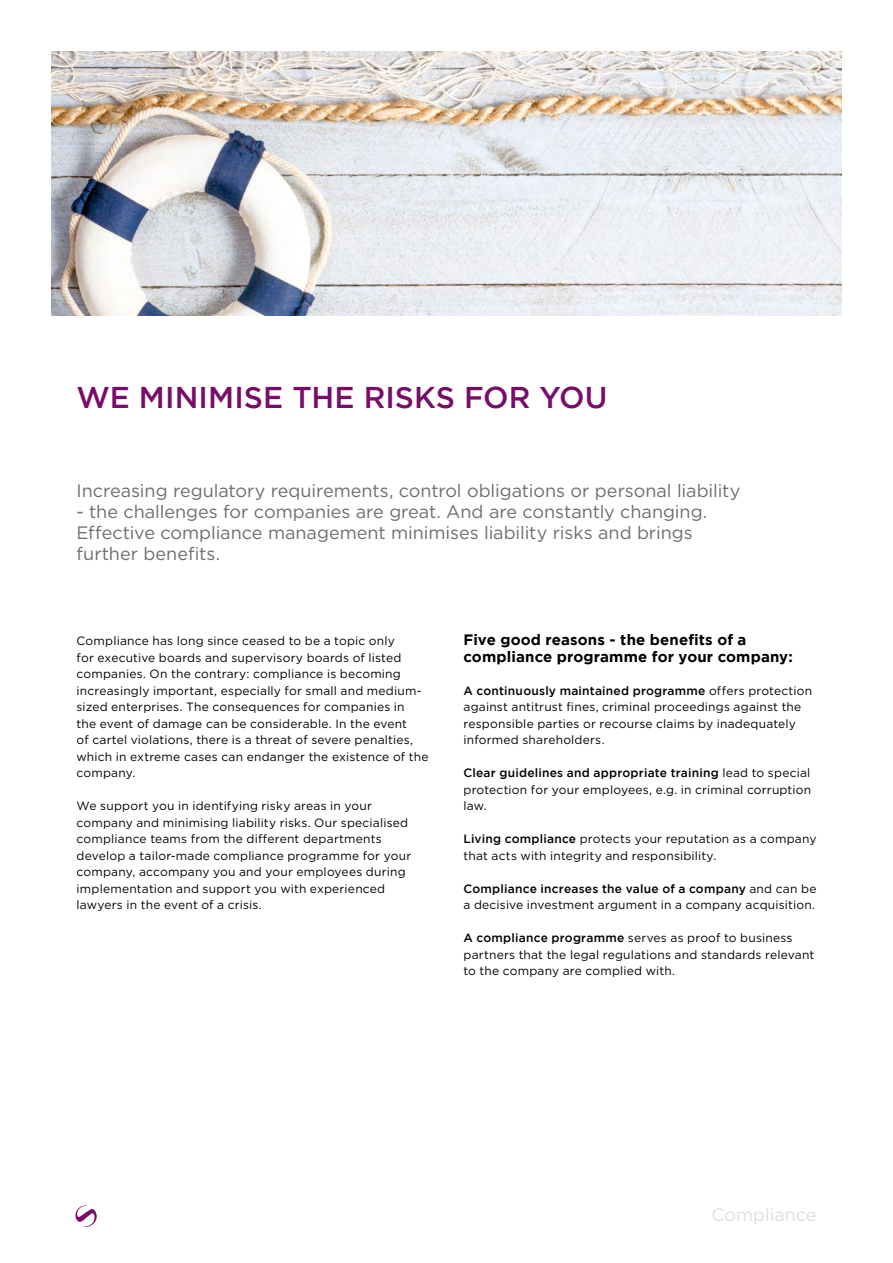
<style>
.page{position:relative;width:893px;height:1263px;background:#fff}
.page>*{position:absolute;margin:0;border:0;box-sizing:border-box;transform-origin:0 0}
.t1{font:500 30px "Gotham";letter-spacing:.005em;color:#790c68}
.t2{font:18px/21px "Gotham HTF";color:#6e6e6e}
.t3{font:17.85px "Gotham HTF";color:#dedfdf}
.t4{font:15px/16.5px "Gotham HTF Bold 2";letter-spacing:.01em;color:#000}
.t5{font:12px/16.5px "Gotham HTF";letter-spacing:.015em;color:#000}
.t6{font:12px "Gotham HTF Medium 2";letter-spacing:.02em;color:#000}
.s1{font-family:"Gotham HTF"}
.s2{font-family:"Gotham HTF Medium 2"}
</style>
<div class="page">
<svg style="left:75px;top:1205px;width:22px;height:22px"></svg>
<img style="left:51px;top:51px;width:791px;height:264px">
<h1 class="t1" style="left:77px;top:380px;width:533px">WE MINIMISE THE RISKS FOR YOU</h1>
<h2 class="t2" style="left:77px;top:479px;width:665px">Increasing regulatory requirements, control obligations or personal liability</h2>
<h2 class="t2" style="left:77px;top:500px;width:632px">- the challenges for companies are great. And are constantly changing.<br>Effective compliance management minimises liability risks and brings further benefits.</h2>
<p class="t5" style="left:77px;top:632px;width:353px">Compliance has long since ceased to be a topic only<br>for executive boards and supervisory boards of listed companies. On the contrary: compliance is becoming increasingly important, especially for small and medium&shy;sized enterprises. The consequences for companies in<br>the event of damage can be considerable. In the event<br>of cartel violations, there is a threat of severe penalties, which in extreme cases can endanger the existence of the company.</p>
<p class="t5" style="left:77px;top:797px;width:336px">We support you in identifying risky areas in your company and minimising liability risks. Our specialised compliance teams from the different departments develop a tailor-made compliance programme for your company, accompany you and your employees during implementation and support you with experienced lawyers in the event of a crisis.</p>
<p class="t4" style="left:463px;top:631px;width:331px">Five good reasons - the benefits of a compliance programme for your company:</p>
<p class="t6" style="left:463px;top:683px;width:350px">A continuously maintained programme <span class="s1">offers protection</span></p>
<p class="t5" style="left:463px;top:698px;width:339px">against antitrust fines, criminal proceedings against the responsible parties or recourse claims by inadequately informed shareholders.</p>
<p class="t6" style="left:463px;top:766px;width:348px">Clear guidelines and appropriate training <span class="s1">lead to special</span></p>
<p class="t5" style="left:463px;top:781px;width:349px">protection for your employees, e.g. in criminal corruption law.</p>
<p class="t5" style="left:463px;top:830px;width:354px"><span class="s2">Living compliance</span> protects your reputation as a company that acts with integrity and responsibility.</p>
<p class="t6" style="left:463px;top:881px;width:354px">Compliance increases the value of a company <span class="s1">and can be</span></p>
<p class="t5" style="left:463px;top:896px;width:353px">a decisive investment argument in a company acquisition.</p>
<p class="t5" style="left:463px;top:929px;width:352px"><span class="s2">A compliance programme</span> serves as proof to business partners that the legal regulations and standards relevant to the company are complied with.</p>
<h3 class="t3" style="left:711px;top:1205px;width:106px">Compliance</h3>
</div>
